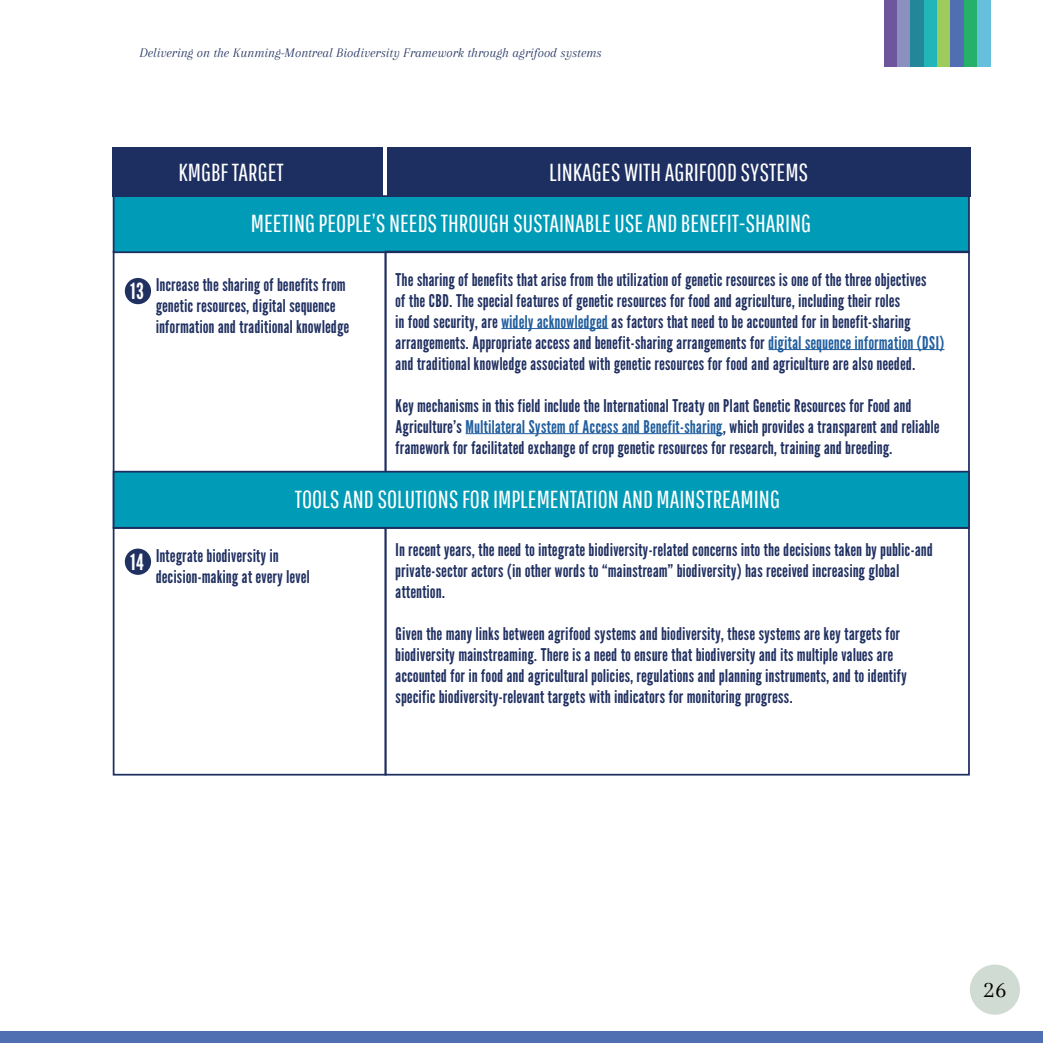
<style>
.page{position:relative;width:1043px;height:1043px;background:#fff}
.page>*{position:absolute;margin:0;border:0;box-sizing:border-box;transform-origin:0 0}
.t1{font:24.5px "Pathway Gothic One";color:#fff}
.t2{font:24.5px "Arapey";color:#000}
.t3{font:22.22px "League Gothic";color:#fff}
.t4{font:17.5px/21px "League Gothic";letter-spacing:.03em;color:#203061}
.t5{font:italic 13.65px "Arapey";color:#20315f}
.s1{color:#215e9e}
</style>
<div class="page">
<hr style="left:501px;top:328px;width:107px;height:1px;background:#215e9e">
<hr style="left:768px;top:349px;width:176px;height:1px;background:#215e9e">
<hr style="left:465px;top:433px;width:257px;height:1px;background:#215e9e">
<div style="left:113px;top:147px;width:270px;height:49px;background:#1d2f61"></div>
<div style="left:386px;top:147px;width:584px;height:49px;background:#1d2f61"></div>
<div style="left:113px;top:195px;width:856px;height:58px;background:#009bb7;border:2px solid #1d2f61"></div>
<div style="left:113px;top:526px;width:273px;height:249px;border:2px solid #1d2f61"></div>
<div style="left:384px;top:526px;width:585px;height:249px;border:2px solid #1d2f61"></div>
<div style="left:125px;top:278px;width:26px;height:26px;background:#203061;border-radius:50%"></div>
<div style="left:125px;top:548px;width:26px;height:26px;background:#203061;border-radius:50%"></div>
<div style="left:113px;top:470px;width:856px;height:58px;background:#009bb7;border:2px solid #1d2f61"></div>
<div style="left:0;top:1030px;width:1042px;height:12px;background:#506fb2"></div>
<div style="left:883px;top:0;width:13px;height:66px;background:#6d569d"></div>
<div style="left:896px;top:0;width:14px;height:66px;background:#8a91bf"></div>
<div style="left:910px;top:0;width:13px;height:66px;background:#238699"></div>
<div style="left:923px;top:0;width:13px;height:66px;background:#22b6b8"></div>
<div style="left:936px;top:0;width:14px;height:66px;background:#9dcc5c"></div>
<div style="left:950px;top:0;width:13px;height:66px;background:#506fb2"></div>
<div style="left:963px;top:0;width:13px;height:66px;background:#25b16a"></div>
<div style="left:976px;top:0;width:14px;height:66px;background:#66bfdd"></div>
<div style="left:969px;top:964px;width:50px;height:50px;background:#d0dbd3;border-radius:50%"></div>
<p class="t5" style="left:139px;top:46px;width:463px">Delivering on the Kunming-Montreal Biodiversity Framework through agrifood systems</p>
<h1 class="t1" style="left:178px;top:156px;width:107px">KMGBF TARGET</h1>
<h1 class="t1" style="left:549px;top:156px;width:261px">LINKAGES WITH AGRIFOOD SYSTEMS</h1>
<h1 class="t1" style="left:251px;top:208px;width:561px">MEETING PEOPLE’S NEEDS THROUGH SUSTAINABLE USE AND BENEFIT-SHARING</h1>
<p class="t3" style="left:130px;top:275px;width:15px">13</p>
<p class="t4" style="left:156px;top:273px;width:194px">Increase the sharing of benefits from genetic resources, digital sequence information and traditional knowledge</p>
<p class="t4" style="left:395px;top:268px;width:550px">The sharing of benefits that arise from the utilization of genetic resources is one of the three objectives<br>of the CBD. The special features of genetic resources for food and agriculture, including their roles<br>in food security, are <span class="s1">widely acknowledged</span> as factors that need to be accounted for in benefit-sharing arrangements. Appropriate access and benefit-sharing arrangements for <span class="s1">digital sequence information (DSI) </span>and traditional knowledge associated with genetic resources for food and agriculture are also needed.</p>
<p class="t4" style="left:395px;top:394px;width:545px">Key mechanisms in this field include the International Treaty on Plant Genetic Resources for Food and<br>Agriculture’s <span class="s1">Multilateral System of Access and Benefit-sharing</span>, which provides a transparent and reliable framework for facilitated exchange of crop genetic resources for research, training and breeding.</p>
<h1 class="t1" style="left:294px;top:483px;width:486px">TOOLS AND SOLUTIONS FOR IMPLEMENTATION AND MAINSTREAMING</h1>
<p class="t3" style="left:130px;top:546px;width:15px">14</p>
<p class="t4" style="left:156px;top:544px;width:155px">Integrate biodiversity in decision-making at every level</p>
<p class="t4" style="left:395px;top:538px;width:538px">In recent years, the need to integrate biodiversity-related concerns into the decisions taken by public-and private-sector actors (in other words to “mainstream” biodiversity) has received increasing global attention.</p>
<p class="t4" style="left:395px;top:622px;width:512px">Given the many links between agrifood systems and biodiversity, these systems are key targets for biodiversity mainstreaming. There is a need to ensure that biodiversity and its multiple values are accounted for in food and agricultural policies, regulations and planning instruments, and to identify specific biodiversity-relevant targets with indicators for monitoring progress.</p>
<h1 class="t2" style="left:982px;top:975px;width:25px">26</h1>
</div>
